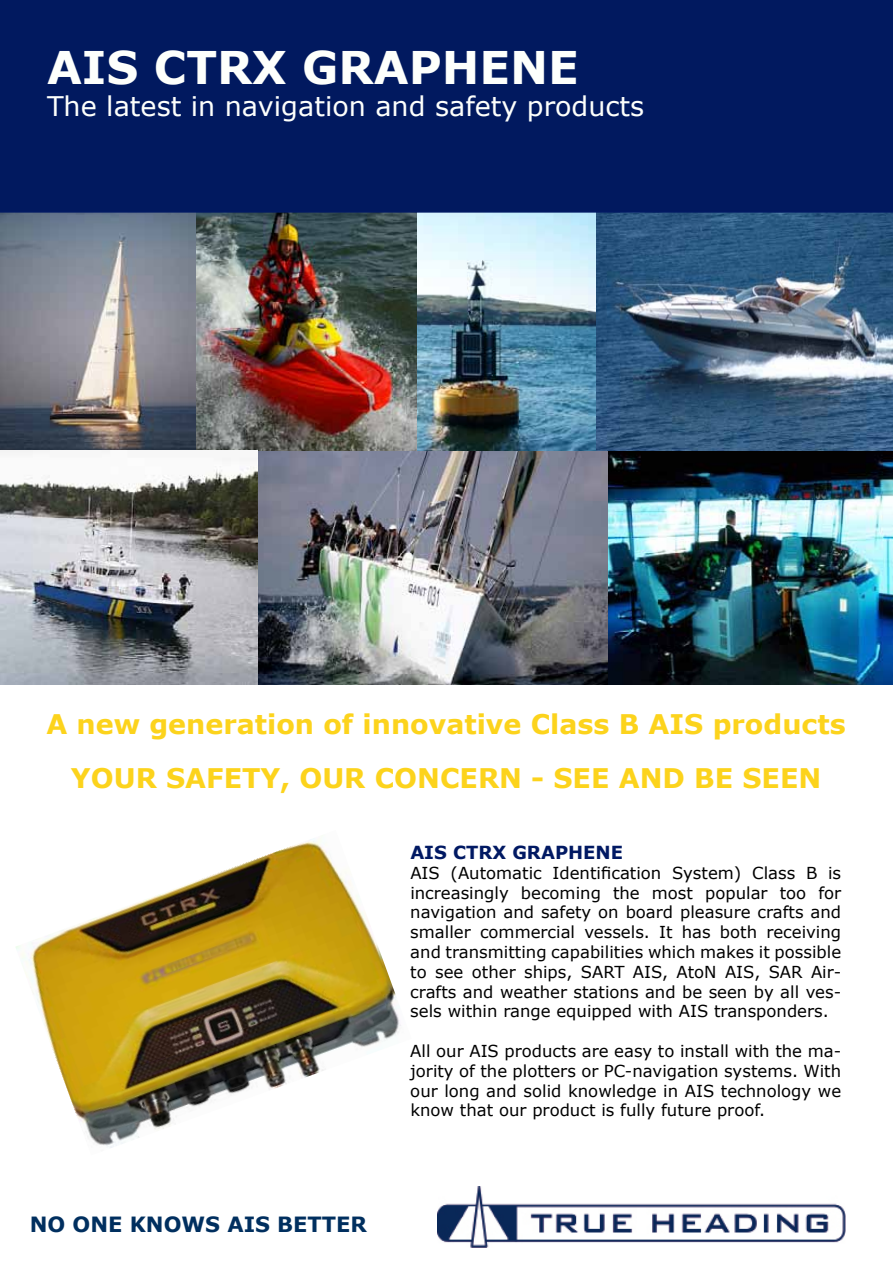
<style>
.page{position:relative;width:893px;height:1263px;background:#fff}
.page>*{position:absolute;margin:0;border:0;box-sizing:border-box;transform-origin:0 0}
.t1{font:700 45px "Verdana";color:#fdfffc}
.t2{font:700 27px/54px "Verdana";color:#fcd31c;text-align:center}
.t3{font:27px "Verdana";color:#fdfffc}
.t4{font:700 21px "Verdana";color:#002f5f}
.t5{font:700 18px "Verdana";color:#011963}
.t6{font:16.5px/19.8px "Verdana";color:#000;text-align:justify}
</style>
<div class="page">
<img style="left:0;top:213px;width:417px;height:238px">
<img style="left:0;top:451px;width:609px;height:234px">
<img style="left:609px;top:451px;width:284px;height:234px">
<img style="left:417px;top:213px;width:476px;height:238px">
<div style="left:0;top:0;width:893px;height:213px;background:#01195f"></div>
<img style="left:438px;top:1186px;width:407px;height:61px">
<img style="left:16px;top:838px;width:385px;height:310px">
<h1 class="t1" style="left:47px;top:38px;width:533px">AIS CTRX GRAPHENE</h1>
<h2 class="t3" style="left:47px;top:88px;width:599px">The latest in navigation and safety products</h2>
<h2 class="t2" style="left:46px;top:697px;width:801px">A new generation of innovative Class B AIS products<br>YOUR SAFETY, OUR CONCERN - SEE AND BE SEEN</h2>
<p class="t4" style="left:30px;top:1210px;width:339px">NO ONE KNOWS AIS BETTER</p>
<p class="t5" style="left:410px;top:841px;width:214px">AIS CTRX GRAPHENE</p>
<p class="t6" style="left:410px;top:863px;width:432px">AIS (Automatic Identification System) Class B is increasingly becoming the most popular too for navigation and safety on board pleasure crafts and smaller commercial vessels. It has both receiving and transmitting capabilities which makes it possible to see other ships, SART AIS, AtoN AIS, SAR Air&shy;crafts and weather stations and be seen by all ves&shy;sels within range equipped with AIS transponders.</p>
<p class="t6" style="left:410px;top:1041px;width:432px">All our AIS products are easy to install with the ma&shy;jority of the plotters or PC-navigation systems. With our long and solid knowledge in AIS technology we know that our product is fully future proof.</p>
</div>
